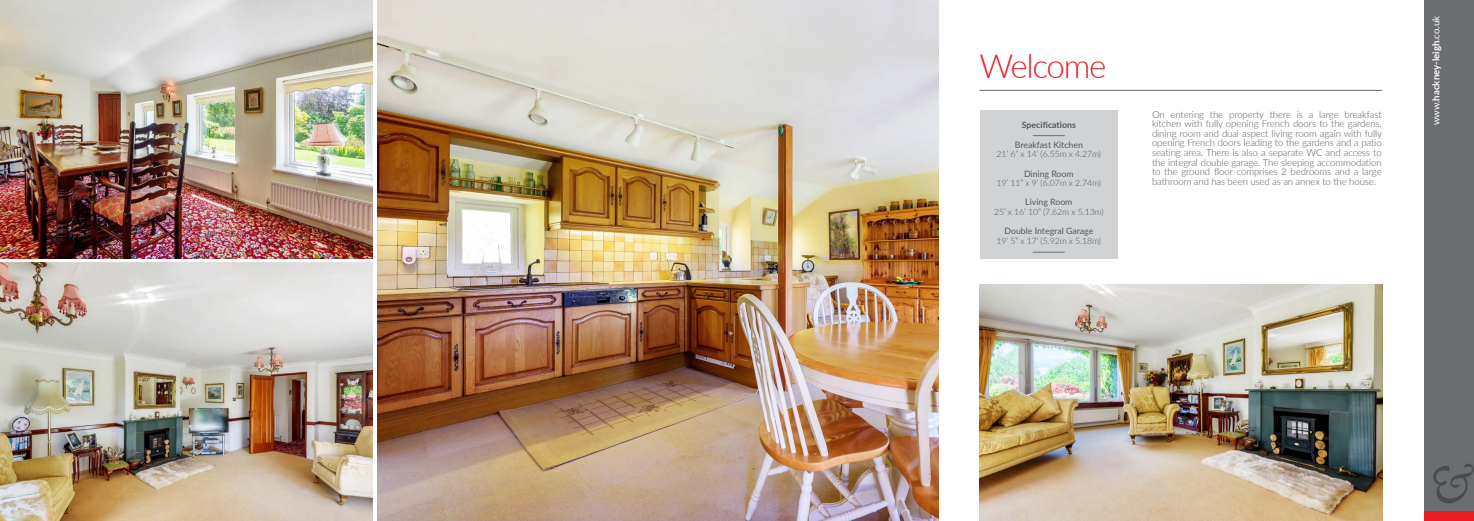
<style>
.page{position:relative;width:1474px;height:521px;background:#fff}
.page>*{position:absolute;margin:0;border:0;box-sizing:border-box;transform-origin:0 0}
.t1{font:300 33.25px "Lato";letter-spacing:-.04em;color:#ee1d23}
.t2{font:300 9.62px/9.6px "Lato";letter-spacing:-.01em;color:#57585a;text-align:justify}
.t3{font:700 9.62px "Lato";color:#fff}
.t4{font:300 8.75px "Lato";letter-spacing:-.01em;color:#57585a}
.t5{font:8.75px "Lato";color:#57585a}
.t6{font:700 8.75px "Lato";color:#57585a}
.s1{font-weight:400}
</style>
<div class="page">
<hr style="left:979px;top:90px;width:402px;height:1px;background:#6c6d70">
<div style="left:979px;top:110px;width:138px;height:148px;background:#d1d2d4"></div>
<hr style="left:1033px;top:135px;width:31px;height:1px;background:#6c6d70">
<hr style="left:1033px;top:252px;width:31px;height:1px;background:#6c6d70">
<div style="left:1424px;top:0;width:49px;height:521px;background:#6c6d70"></div>
<div style="left:1424px;top:511px;width:49px;height:10px;background:#ee1d23"></div>
<svg style="left:1433px;top:464px;width:40px;height:39px"></svg>
<img style="left:979px;top:284px;width:403px;height:237px">
<img style="left:0;top:0;width:372px;height:258px">
<img style="left:0;top:262px;width:372px;height:259px">
<img style="left:377px;top:0;width:561px;height:521px">
<p class="t1" style="left:979px;top:43px;width:128px">Welcome</p>
<p class="t6" style="left:1021px;top:118px;width:56px">Specifications</p>
<p class="t5" style="left:1014px;top:138px;width:70px">Breakfast Kitchen</p>
<p class="t4" style="left:996px;top:148px;width:106px">21’ 6” x 14’ (6.55m x 4.27m)</p>
<p class="t5" style="left:1024px;top:167px;width:51px">Dining Room</p>
<p class="t4" style="left:996px;top:177px;width:106px">19’ 11” x 9’ (6.07m x 2.74m)</p>
<p class="t5" style="left:1025px;top:196px;width:49px">Living Room</p>
<p class="t4" style="left:994px;top:206px;width:111px">25’ x 16’ 10” (7.62m x 5.13m)</p>
<p class="t5" style="left:1004px;top:225px;width:90px">Double Integral Garage</p>
<p class="t4" style="left:996px;top:235px;width:106px">19’ 5” x 17’ (5.92m x 5.18m)</p>
<p class="t2" style="left:1151px;top:109px;width:231px">On entering the property there is a large breakfast kitchen with fully opening French doors to the gardens, dining room and dual aspect living room again with fully opening French doors leading to the gardens and a patio seating area. There is also a separate WC and access to the integral double garage. The sleeping accommodation to the ground floor comprises 2 bedrooms and a large bathroom and has been used as an annex to the house.</p>
<p class="t3" style="left:1428px;top:125px;width:111px;rotate:-90deg"><span class="s1">www.</span>hackney-leigh<span class="s1">.co.uk</span></p>
</div>
